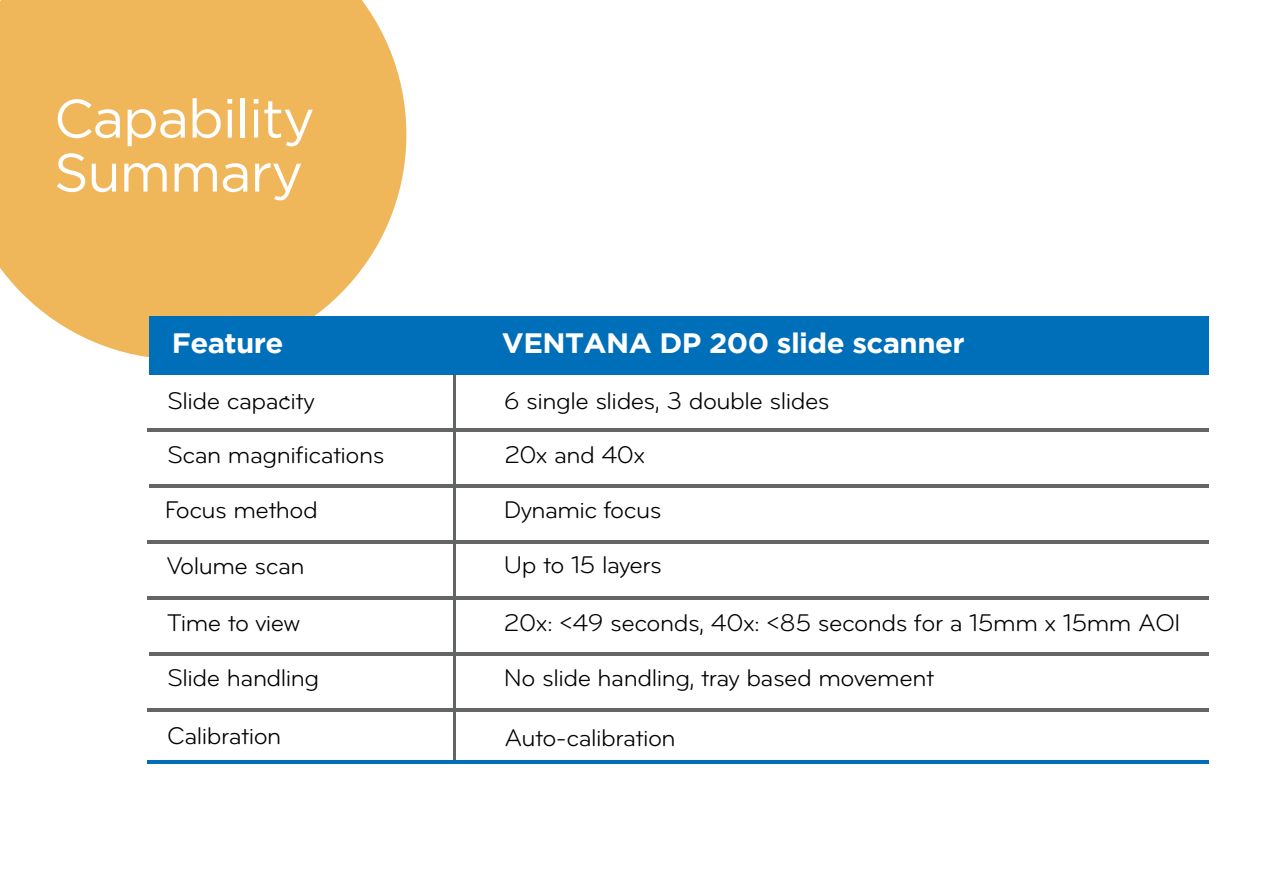
<style>
.page{position:relative;width:1263px;height:893px;background:#fff}
.page>*{position:absolute;margin:0;border:0;box-sizing:border-box;transform-origin:0 0}
.t1{font:54px/54px "Gotham";letter-spacing:-.02em;color:#fff}
.t2{font:700 27.9px "Gotham";letter-spacing:-.02em;color:#fff;scale:1.05 1}
.t3{font:25.05px "Bryant";letter-spacing:-.02em;color:#000}
.t4{font:18.15px "Cambria";color:#000}
</style>
<div class="page">
<svg style="left:0;top:0;width:406px;height:358px;background:#f0bc68"></svg>
<hr style="left:453px;top:365px;width:3px;height:397px;background:#636466">
<div style="left:149px;top:317px;width:1060px;height:58px;background:#006fba"></div>
<hr style="left:148px;top:428px;width:1061px;height:4px;background:#636466">
<hr style="left:149px;top:485px;width:1060px;height:3px;background:#636466">
<hr style="left:148px;top:540px;width:1061px;height:3px;background:#636466">
<hr style="left:148px;top:596px;width:1061px;height:3px;background:#636466">
<hr style="left:149px;top:652px;width:1060px;height:4px;background:#636466">
<hr style="left:148px;top:708px;width:1061px;height:4px;background:#636466">
<hr style="left:148px;top:760px;width:1061px;height:3px;background:#006fba">
<h1 class="t1" style="left:54px;top:91px;width:262px">Capability<br>Summary</h1>
<p class="t2" style="left:172px;top:327px;width:108px">Feature</p>
<p class="t2" style="left:502px;top:327px;width:442px">VENTANA DP 200 slide scanner</p>
<p class="t4" style="left:284px;top:392px;width:6px">'</p>
<p class="t3" style="left:504px;top:385px;width:327px">6 single slides, 3 double slides</p>
<p class="t3" style="left:167px;top:440px;width:219px">Scan magnifications</p>
<p class="t3" style="left:504px;top:440px;width:142px">20x and 40x</p>
<p class="t3" style="left:165px;top:495px;width:154px">Focus method</p>
<p class="t3" style="left:504px;top:495px;width:159px">Dynamic focus</p>
<p class="t3" style="left:167px;top:551px;width:139px">Volume scan</p>
<p class="t3" style="left:504px;top:549px;width:159px">Up to 15 layers</p>
<p class="t3" style="left:167px;top:608px;width:134px">Time to view</p>
<p class="t3" style="left:167px;top:663px;width:154px">Slide handling</p>
<p class="t3" style="left:504px;top:663px;width:432px">No slide handling, tray based movement</p>
<p class="t3" style="left:167px;top:721px;width:116px">Calibration</p>
<p class="t3" style="left:504px;top:722px;width:173px">Auto-calibration</p>
<p class="t3" style="left:167px;top:385px;width:149px">Slide capacity</p>
<p class="t3" style="left:504px;top:608px;width:678px">20x: &lt;49 seconds, 40x: &lt;85 seconds for a 15mm x 15mm AOI</p>
</div>
